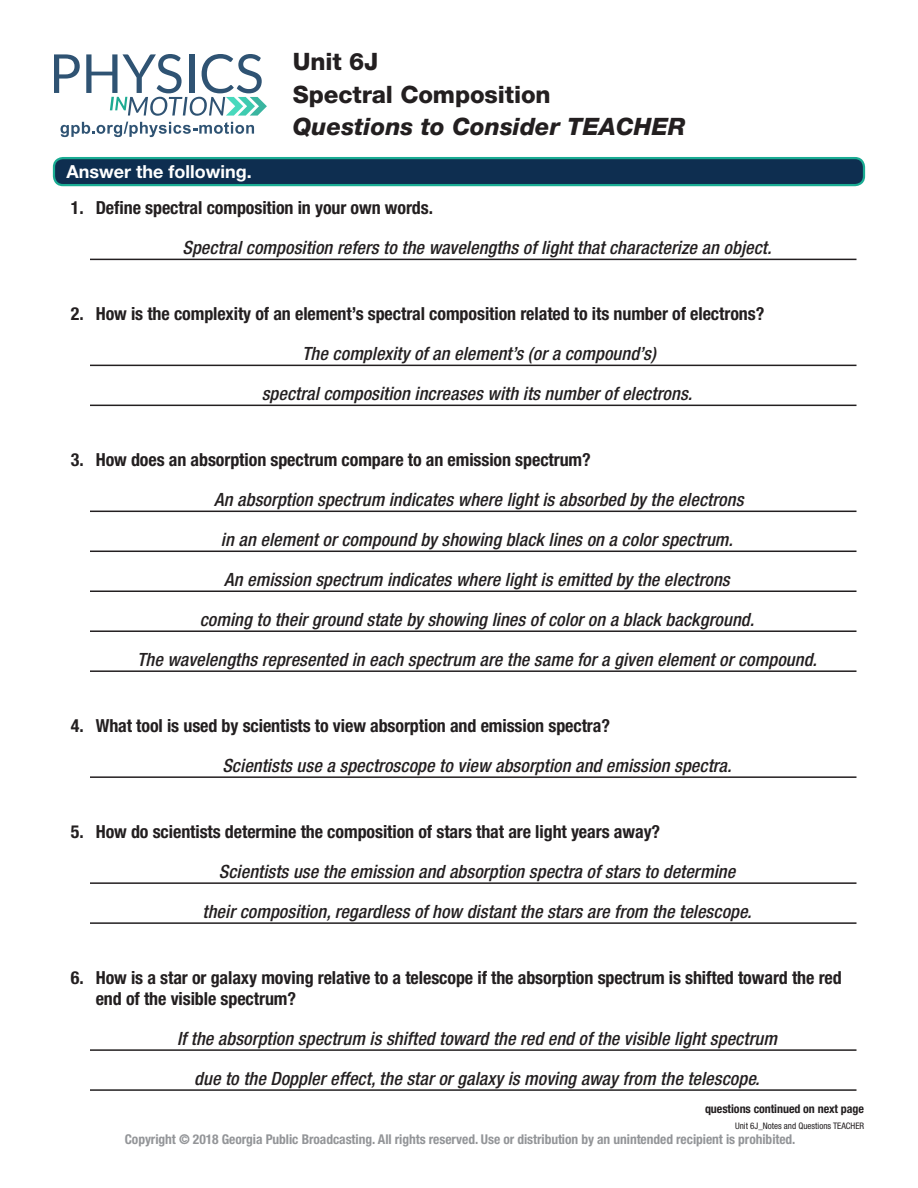
<style>
.page{position:relative;width:918px;height:1188px;background:#fff}
.page>*{position:absolute;margin:0;border:0;box-sizing:border-box;transform-origin:0 0}
.t1{font:italic 800 24px "Helvetica Neue LT Std";color:#231f20}
.t2{font:800 24px/33.5px "Helvetica Neue LT Std";letter-spacing:-.005em;color:#231f20}
.answer_style{font:italic 500 condensed 18.3px "Helvetica Neue LT Std";letter-spacing:.005em;color:#231f20}
.question_longer_styl{font:700 condensed 18px/21px "Helvetica Neue LT Std";letter-spacing:-.005em;color:#231f20}
.t3{font:700 18px "Helvetica Neue LT Std";color:#fff}
.t4{font:700 condensed 13.5px "Helvetica Neue LT Std";letter-spacing:-.005em;color:#939598}
.t5{font:700 condensed 12px "Helvetica Neue LT Std";letter-spacing:-.005em;color:#231f20}
.t6{font:condensed 9px "Helvetica Neue LT Std";color:#231f20}
</style>
<div class="page">
<div style="left:54px;top:158px;width:810px;height:27px;background:#0e2e50;border-radius:9px"></div>
<div style="left:53px;top:157px;width:812px;height:29px;border:2px solid #1aac93;border-radius:9px"></div>
<svg style="left:54px;top:54px;width:26px;height:39px"></svg>
<svg style="left:86px;top:54px;width:181px;height:62px"></svg>
<svg style="left:61px;top:122px;width:193px;height:15px"></svg>
<hr style="left:90px;top:259px;width:766px;height:1px;background:#231f20">
<hr style="left:90px;top:365px;width:766px;height:1px;background:#231f20">
<hr style="left:90px;top:405px;width:766px;height:1px;background:#231f20">
<hr style="left:90px;top:511px;width:766px;height:1px;background:#231f20">
<hr style="left:90px;top:551px;width:766px;height:1px;background:#231f20">
<hr style="left:90px;top:591px;width:766px;height:1px;background:#231f20">
<hr style="left:90px;top:630px;width:766px;height:2px;background:#231f20">
<hr style="left:90px;top:670px;width:766px;height:2px;background:#231f20">
<hr style="left:90px;top:776px;width:766px;height:2px;background:#231f20">
<hr style="left:90px;top:882px;width:766px;height:2px;background:#231f20">
<hr style="left:90px;top:922px;width:766px;height:2px;background:#231f20">
<hr style="left:90px;top:1049px;width:766px;height:2px;background:#231f20">
<hr style="left:90px;top:1089px;width:766px;height:2px;background:#231f20">
<p class="t3" style="left:67px;top:160px;width:187px">Answer the following.</p>
<h1 class="t2" style="left:293px;top:44px;width:259px">Unit 6J<br>Spectral Composition</h1>
<h1 class="t1" style="left:293px;top:112px;width:394px">Questions to Consider TEACHER</h1>
<p class="question_longer_styl" style="left:71px;top:197px;width:364px">1. Define spectral composition in your own words.</p>
<p class="answer_style" style="left:182px;top:237px;width:591px">Spectral composition refers to the wavelengths of light that characterize an object.</p>
<p class="question_longer_styl" style="left:71px;top:303px;width:695px">2. How is the complexity of an element’s spectral composition related to its number of electrons?</p>
<p class="answer_style" style="left:302px;top:343px;width:355px">The complexity of an element’s (or a compound’s)</p>
<p class="answer_style" style="left:262px;top:383px;width:432px">spectral composition increases with its number of electrons.</p>
<p class="question_longer_styl" style="left:71px;top:449px;width:521px">3. How does an absorption spectrum compare to an emission spectrum?</p>
<p class="answer_style" style="left:214px;top:489px;width:531px">An absorption spectrum indicates where light is absorbed by the electrons</p>
<p class="answer_style" style="left:221px;top:529px;width:514px">in an element or compound by showing black lines on a color spectrum.</p>
<p class="answer_style" style="left:224px;top:569px;width:507px">An emission spectrum indicates where light is emitted by the electrons</p>
<p class="answer_style" style="left:200px;top:609px;width:556px">coming to their ground state by showing lines of color on a black background.</p>
<p class="answer_style" style="left:137px;top:649px;width:682px">The wavelengths represented in each spectrum are the same for a given element or compound.</p>
<p class="question_longer_styl" style="left:71px;top:715px;width:541px">4. What tool is used by scientists to view absorption and emission spectra?</p>
<p class="answer_style" style="left:222px;top:755px;width:511px">Scientists use a spectroscope to view absorption and emission spectra.</p>
<p class="question_longer_styl" style="left:71px;top:821px;width:591px">5. How do scientists determine the composition of stars that are light years away?</p>
<p class="answer_style" style="left:219px;top:860px;width:518px">Scientists use the emission and absorption spectra of stars to determine</p>
<p class="answer_style" style="left:203px;top:900px;width:550px">their composition, regardless of how distant the stars are from the telescope.</p>
<p class="question_longer_styl" style="left:96px;top:967px;width:748px;text-indent:-25px">6. How is a star or galaxy moving relative to a telescope if the absorption spectrum is shifted toward the red end of the visible spectrum?</p>
<p class="answer_style" style="left:177px;top:1027px;width:601px">If the absorption spectrum is shifted toward the red end of the visible light spectrum</p>
<p class="answer_style" style="left:194px;top:1067px;width:567px">due to the Doppler effect, the star or galaxy is moving away from the telescope.</p>
<p class="t5" style="left:705px;top:1102px;width:160px">questions continued on next page</p>
<p class="t6" style="left:735px;top:1121px;width:131px">Unit 6J_Notes and Questions TEACHER</p>
<p class="t4" style="left:125px;top:1131px;width:672px">Copyright © 2018 Georgia Public Broadcasting. All rights reserved. Use or distribution by an unintended recipient is prohibited.</p>
</div>
